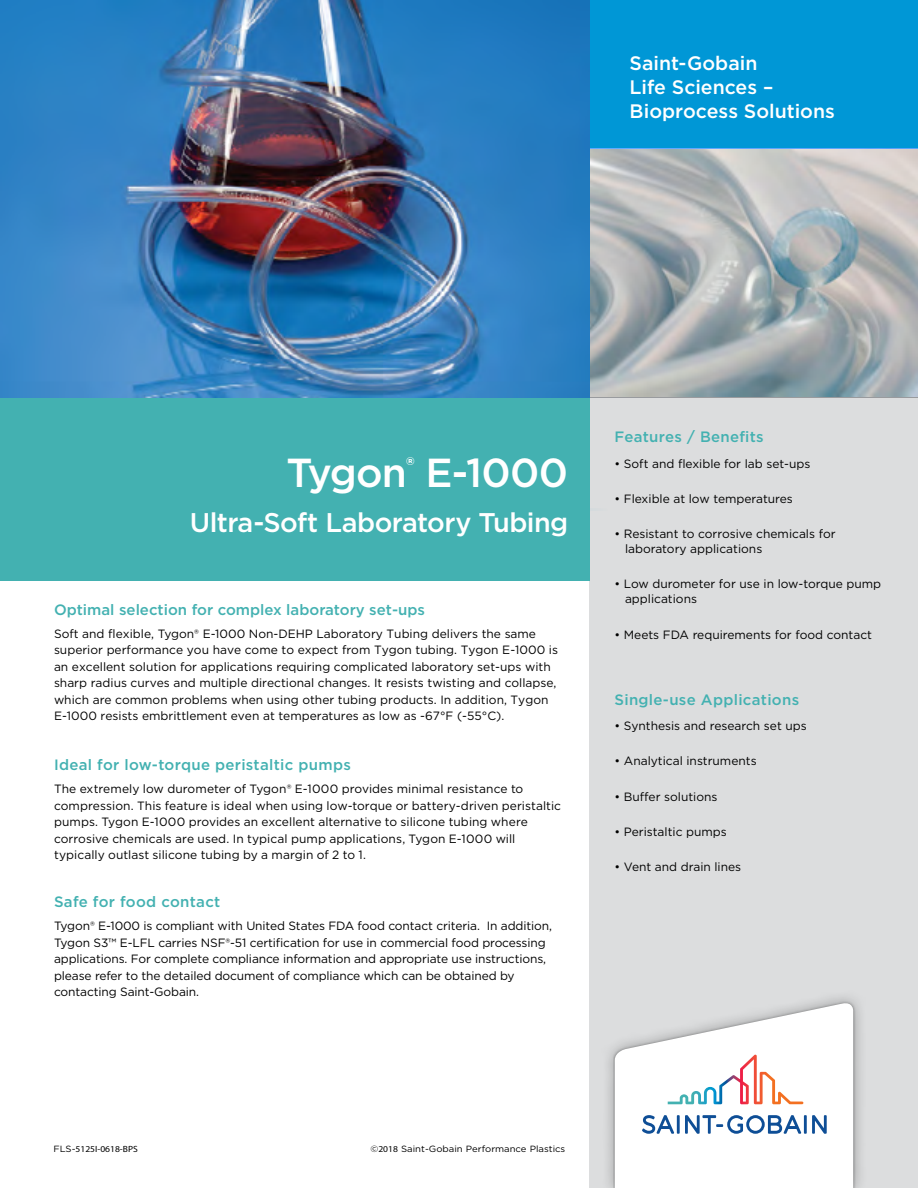
<style>
.page{position:relative;width:918px;height:1188px;background:#fff}
.page>*{position:absolute;margin:0;border:0;box-sizing:border-box;transform-origin:0 0}
.t1{font:500 40.5px "Gotham";letter-spacing:-.025em;color:#fff}
.t2{font:500 27px "Gotham";letter-spacing:-.02em;color:#fff}
.t3{font:500 19.5px/24px "Gotham";color:#fff}
.t4{font:500 15px "Gotham";letter-spacing:.02em;color:#43b1b1}
.t5{font:500 15px "Gotham";color:#43b1b1}
.t6{font:12px/16.5px "Gotham";color:#000}
.t7{font:9px "Gotham";color:#000;scale:1.06 1}
.t8{font:9px "Myriad Pro";color:#000;scale:1.06 1}
.s1{font-family:"Gotham"}
.s2{font-family:"Myriad Pro"}
</style>
<div class="page">
<div style="left:589px;top:364px;width:329px;height:824px;background:#dcddde"></div>
<div style="left:601px;top:989px;width:267px;height:199px;background:#000;opacity:.3"></div>
<div style="left:613px;top:1002px;width:243px;height:186px;background:#000;opacity:.3"></div>
<svg style="left:615px;top:1001px;width:238px;height:187px;background:#f7f7f7"></svg>
<svg style="left:642px;top:1115px;width:32px;height:19px"></svg>
<hr style="left:677px;top:1115px;width:3px;height:19px;background:#0e4e96">
<svg style="left:685px;top:1115px;width:116px;height:19px;background:#a5bdd7"></svg>
<hr style="left:804px;top:1115px;width:3px;height:19px;background:#0e4e96">
<svg style="left:812px;top:1115px;width:15px;height:19px"></svg>
<svg style="left:668px;top:1055px;width:135px;height:49px;background:#f0e6e5"></svg>
<hr style="left:0;top:508px;width:608px;height:3px;background:#0097d6">
<div style="left:0;top:396px;width:590px;height:185px;background:#43b1b1"></div>
<div style="left:586px;top:0;width:332px;height:397px;background:#0097d6"></div>
<img style="left:0;top:0;width:590px;height:398px">
<img style="left:590px;top:149px;width:328px;height:248px">
<h3 class="t3" style="left:630px;top:50px;width:207px">Saint-Gobain<br>Life Sciences –<br>Bioprocess Solutions</h3>
<h1 class="t1" style="left:287px;top:446px;width:283px">Tygon<sup>®</sup> E-1000</h1>
<h2 class="t2" style="left:190px;top:504px;width:380px">Ultra-Soft Laboratory Tubing</h2>
<p class="t5" style="left:54px;top:600px;width:373px">Optimal selection for complex laboratory set-ups</p>
<p class="t6" style="left:54px;top:625px;width:505px">Soft and flexible, Tygon® E-1000 Non-DEHP Laboratory Tubing delivers the same superior performance you have come to expect from Tygon tubing. Tygon E-1000 is an excellent solution for applications requiring complicated laboratory set-ups with sharp radius curves and multiple directional changes. It resists twisting and collapse, which are common problems when using other tubing products. In addition, Tygon E-1000 resists embrittlement even at temperatures as low as -67°F (-55°C).</p>
<p class="t4" style="left:54px;top:755px;width:298px">Ideal for low-torque peristaltic pumps</p>
<p class="t6" style="left:54px;top:780px;width:509px">The extremely low durometer of Tygon® E-1000 provides minimal resistance to compression. This feature is ideal when using low-torque or battery-driven peristaltic pumps. Tygon E-1000 provides an excellent alternative to silicone tubing where corrosive chemicals are used. In typical pump applications, Tygon E-1000 will typically outlast silicone tubing by a margin of 2 to 1.</p>
<p class="t4" style="left:54px;top:892px;width:168px">Safe for food contact</p>
<p class="t6" style="left:54px;top:918px;width:500px">Tygon® E-1000 is compliant with United States FDA food contact criteria. In addition, Tygon S3™ E-LFL carries NSF®-51 certification for use in commercial food processing applications. For complete compliance information and appropriate use instructions, please refer to the detailed document of compliance which can be obtained by contacting Saint-Gobain.</p>
<p class="t4" style="left:615px;top:427px;width:151px">Features / Benefits</p>
<p class="t6" style="left:615px;top:455px;width:198px">• Soft and flexible for lab set-ups</p>
<p class="t6" style="left:615px;top:490px;width:180px">• Flexible at low temperatures</p>
<p class="t6" style="left:625px;top:526px;width:212px;line-height:15px;text-indent:-10px">• Resistant to corrosive chemicals for laboratory applications</p>
<p class="t6" style="left:625px;top:576px;width:258px;line-height:15px;text-indent:-10px">• Low durometer for use in low-torque pump applications</p>
<p class="t6" style="left:615px;top:626px;width:259px">• Meets FDA requirements for food contact</p>
<p class="t4" style="left:615px;top:690px;width:186px">Single-use Applications</p>
<p class="t6" style="left:615px;top:717px;width:194px">• Synthesis and research set ups</p>
<p class="t6" style="left:615px;top:753px;width:144px">• Analytical instruments</p>
<p class="t6" style="left:615px;top:788px;width:105px">• Buffer solutions</p>
<p class="t6" style="left:615px;top:823px;width:114px">• Peristaltic pumps</p>
<p class="t6" style="left:615px;top:858px;width:128px">• Vent and drain lines</p>
<p class="t8" style="left:53px;top:1143px;width:81px"><span class="s1">FLS-</span>5125I-0618-BPS</p>
<p class="t7" style="left:371px;top:1143px;width:185px">©<span class="s2">2018</span> Saint-Gobain Performance Plastics</p>
</div>
